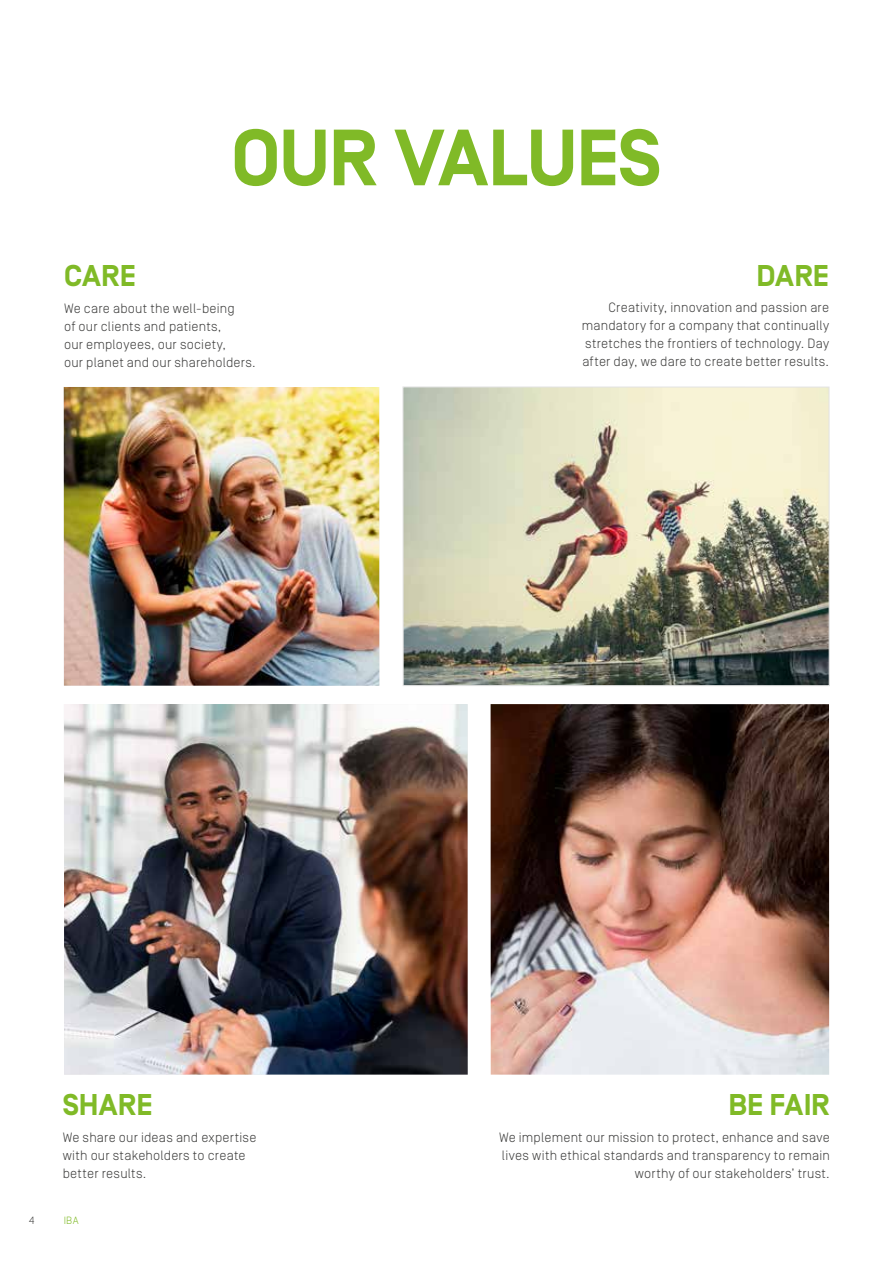
<style>
.page{position:relative;width:893px;height:1263px;background:#fff}
.page>*{position:absolute;margin:0;border:0;box-sizing:border-box;transform-origin:0 0}
.t1{font:700 79.5px "Simplon Norm";letter-spacing:-.015em;color:#80ba27}
.t2{font:700 30px "Simplon Norm";color:#80ba27}
.t3{font:300 13.5px/18px "Simplon Norm";letter-spacing:.015em;color:#3c3c3b}
.t4{font:300 10.5px "Simplon Norm";color:#80ba27}
.t5{font:300 10.5px "Simplon Norm";color:#3c3c3b}
</style>
<div class="page">
<img style="left:405px;top:389px;width:422px;height:295px">
<div style="left:403px;top:387px;width:426px;height:299px;border:1px solid #e3e3e3"></div>
<img style="left:491px;top:704px;width:338px;height:371px">
<img style="left:64px;top:387px;width:315px;height:299px">
<img style="left:64px;top:704px;width:404px;height:370px">
<h1 class="t1" style="left:231px;top:115px;width:431px">OUR VALUES</h1>
<h2 class="t2" style="left:64px;top:260px;width:73px">CARE</h2>
<p class="t3" style="left:64px;top:299px;width:193px">We care about the well-being<br>of our clients and patients,<br>our employees, our society,<br>our planet and our shareholders.</p>
<h2 class="t2" style="left:757px;top:259px;width:74px">DARE</h2>
<p class="t3" style="left:582px;top:299px;width:249px;text-align:justify;text-indent:27px">Creativity, innovation and passion are mandatory for a company that continually stretches the frontiers of technology. Day after day, we dare to create better results.</p>
<h2 class="t2" style="left:63px;top:1089px;width:91px">SHARE</h2>
<p class="t3" style="left:63px;top:1128px;width:195px">We share our ideas and expertise with our stakeholders to create better results.</p>
<p class="t5" style="left:29px;top:1215px;width:7px">4</p>
<p class="t4" style="left:64px;top:1215px;width:16px">IBA</p>
<h2 class="t2" style="left:728px;top:1089px;width:103px">BE FAIR</h2>
<p class="t3" style="left:499px;top:1128px;width:332px;text-align:right">We implement our mission to protect, enhance and save lives with ethical standards and transparency to remain worthy of our stakeholders’ trust.</p>
</div>
